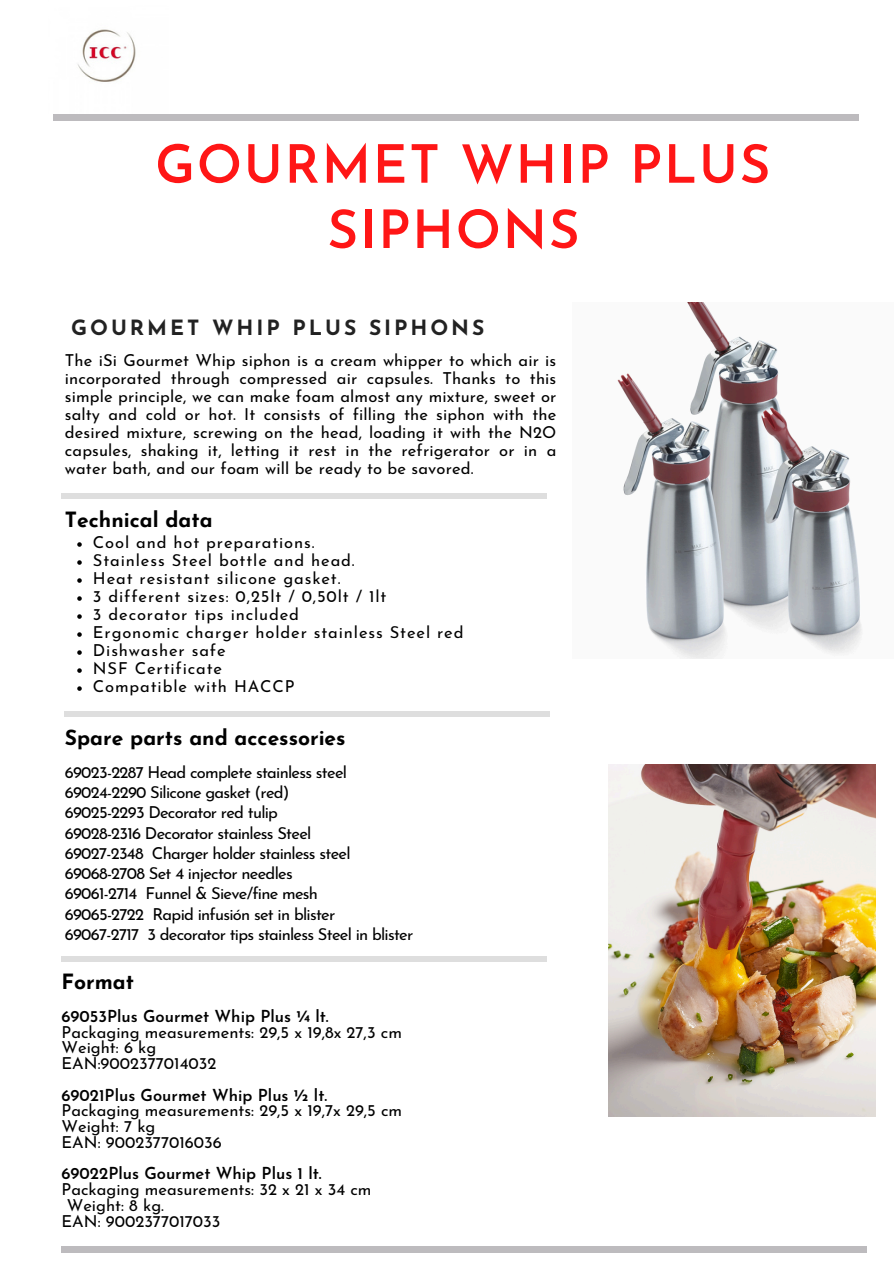
<style>
.page{position:relative;width:894px;height:1264px;background:#fff}
.page>*{position:absolute;margin:0;border:0;box-sizing:border-box;transform-origin:0 0}
.t1{font:600 52.95px/65.2px "Josefin Sans";letter-spacing:.03em;color:#ff1616;text-align:center}
.t2{font:700 21px "Josefin Sans";color:#000}
.t3{font:700 21px "Josefin Sans";letter-spacing:.14em;color:#222}
.t4{font:16.5px/18px "Josefin Sans";color:#000;text-align:justify}
.t5{font:16.5px "Josefin Sans";letter-spacing:-.045em;color:#000}
.t6{font:16.5px "Josefin Sans";letter-spacing:.055em;color:#000}
.t7{font:600 16.5px "Josefin Sans";color:#000}
</style>
<div class="page">
<div style="left:53px;top:114px;width:805px;height:6px;background:#bdbbbe"></div>
<div style="left:61px;top:1245px;width:805px;height:7px;background:#bdbbbe"></div>
<img style="left:617px;top:302px;width:245px;height:357px">
<img style="left:608px;top:764px;width:267px;height:352px">
<div style="left:61px;top:492px;width:485px;height:6px;background:#dedede"></div>
<img style="left:77px;top:29px;width:59px;height:53px">
<svg style="left:77px;top:542px;width:5px;height:5px"></svg>
<svg style="left:77px;top:560px;width:5px;height:5px"></svg>
<svg style="left:77px;top:578px;width:5px;height:5px"></svg>
<svg style="left:77px;top:596px;width:5px;height:5px"></svg>
<svg style="left:77px;top:614px;width:5px;height:5px"></svg>
<svg style="left:77px;top:632px;width:5px;height:5px"></svg>
<svg style="left:77px;top:650px;width:5px;height:5px"></svg>
<svg style="left:77px;top:668px;width:5px;height:5px"></svg>
<svg style="left:77px;top:686px;width:5px;height:5px"></svg>
<div style="left:65px;top:710px;width:485px;height:6px;background:#dedede"></div>
<div style="left:61px;top:956px;width:485px;height:6px;background:#dedede"></div>
<h2 class="t1" style="left:155px;top:137px;width:616px">GOURMET WHIP PLUS<br>SIPHONS</h2>
<p class="t3" style="left:71px;top:319px;width:414px">GOURMET WHIP PLUS SIPHONS</p>
<p class="t4" style="left:65px;top:353px;width:493px">The iSi Gourmet Whip siphon is a cream whipper to which air is incorporated through compressed air capsules. Thanks to this simple principle, we can make foam almost any mixture, sweet or salty and cold or hot. It consists of filling the siphon with the desired mixture, screwing on the head, loading it with the N2O capsules, shaking it, letting it rest in the refrigerator or in a water bath, and our foam will be ready to be savored.</p>
<h3 class="t2" style="left:65px;top:511px;width:149px">Technical data</h3>
<p class="t6" style="left:93px;top:535px;width:223px">Cool and hot preparations.</p>
<p class="t6" style="left:93px;top:553px;width:263px">Stainless Steel bottle and head.</p>
<p class="t6" style="left:93px;top:571px;width:249px">Heat resistant silicone gasket.</p>
<p class="t6" style="left:93px;top:589px;width:295px">3 different sizes: 0,25lt / 0,50lt / 1lt</p>
<p class="t6" style="left:93px;top:607px;width:207px">3 decorator tips included</p>
<p class="t6" style="left:93px;top:625px;width:372px">Ergonomic charger holder stainless Steel red</p>
<p class="t6" style="left:93px;top:643px;width:134px">Dishwasher safe</p>
<p class="t6" style="left:93px;top:661px;width:131px">NSF Certificate</p>
<p class="t6" style="left:93px;top:679px;width:203px">Compatible with HACCP</p>
<h3 class="t2" style="left:65px;top:728px;width:282px">Spare parts and accessories</h3>
<p class="t5" style="left:65px;top:765px;width:283px">69023-2287 Head complete stainless steel</p>
<p class="t5" style="left:65px;top:785px;width:226px">69024-2290 Silicone gasket (red)</p>
<p class="t5" style="left:65px;top:806px;width:215px">69025-2293 Decorator red tulip</p>
<p class="t5" style="left:65px;top:826px;width:248px">69028-2316 Decorator stainless Steel</p>
<p class="t5" style="left:65px;top:846px;width:287px">69027-2348 Charger holder stainless steel</p>
<p class="t5" style="left:65px;top:866px;width:229px">69068-2708 Set 4 injector needles</p>
<p class="t5" style="left:65px;top:887px;width:254px">69061-2714 Funnel &amp; Sieve/fine mesh</p>
<p class="t5" style="left:65px;top:907px;width:272px">69065-2722 Rapid infusión set in blister</p>
<p class="t5" style="left:65px;top:927px;width:350px">69067-2717 3 decorator tips stainless Steel in blister</p>
<h3 class="t2" style="left:62px;top:973px;width:74px">Format</h3>
<p class="t7" style="left:61px;top:1009px;width:268px">69053Plus Gourmet Whip Plus ¼ lt.</p>
<p class="t4" style="left:61px;top:1024px;width:342px">Packaging measurements: 29,5 x 19,8x 27,3 cm</p>
<p class="t4" style="left:61px;top:1040px;width:96px">Weight: 6 kg</p>
<p class="t4" style="left:61px;top:1055px;width:156px">EAN:9002377014032</p>
<p class="t7" style="left:61px;top:1088px;width:267px">69021Plus Gourmet Whip Plus ½ lt.</p>
<p class="t4" style="left:61px;top:1103px;width:342px">Packaging measurements: 29,5 x 19,7x 29,5 cm</p>
<p class="t4" style="left:61px;top:1118px;width:95px">Weight: 7 kg</p>
<p class="t4" style="left:61px;top:1134px;width:162px">EAN: 9002377016036</p>
<p class="t7" style="left:61px;top:1166px;width:261px">69022Plus Gourmet Whip Plus 1 lt.</p>
<p class="t4" style="left:61px;top:1181px;width:311px">Packaging measurements: 32 x 21 x 34 cm</p>
<p class="t4" style="left:67px;top:1197px;width:99px">Weight: 8 kg.</p>
<p class="t4" style="left:61px;top:1213px;width:160px">EAN: 9002377017033</p>
</div>
